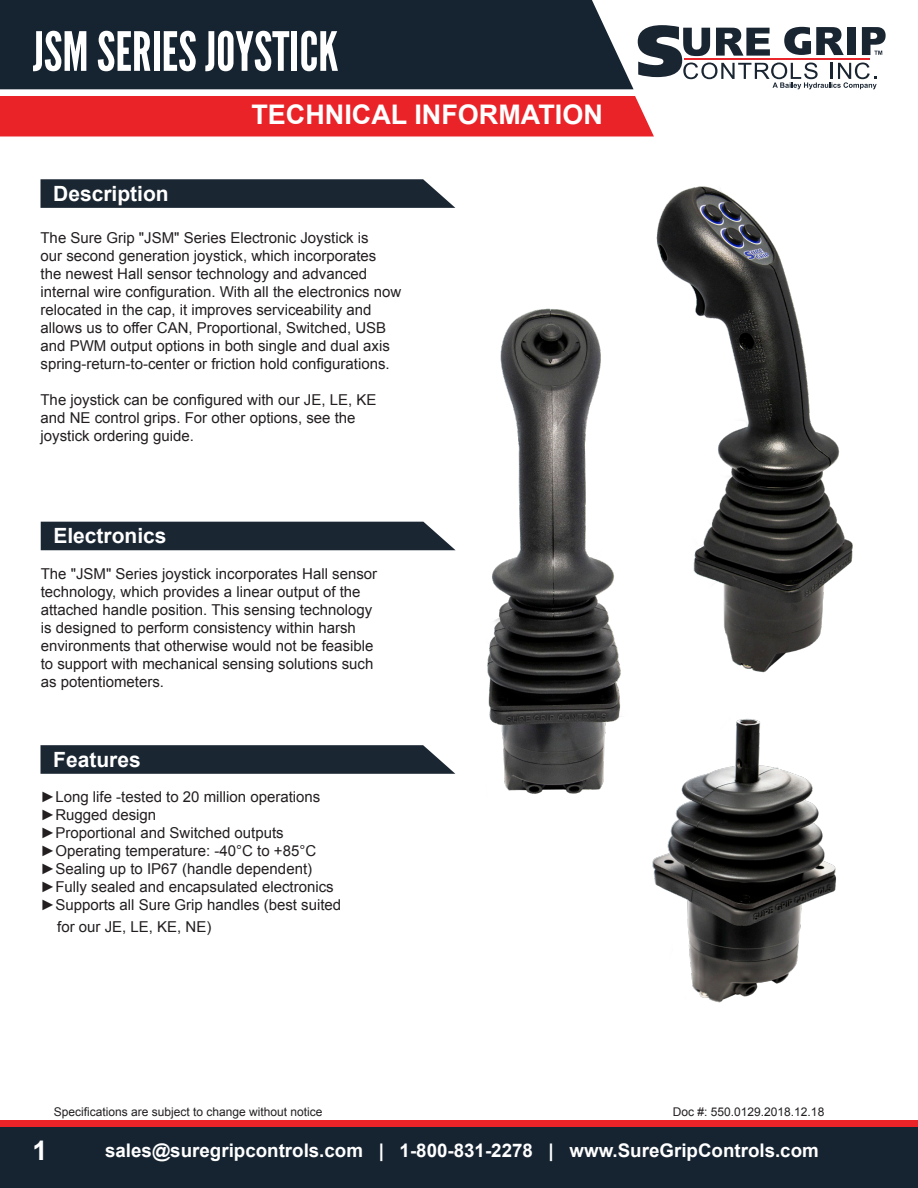
<style>
.page{position:relative;width:918px;height:1188px;background:#fff}
.page>*{position:absolute;margin:0;border:0;box-sizing:border-box;transform-origin:0 0}
.t1{font:72px "League Gothic";color:#fff}
.t2{font:54px "League Gothic";color:#fff}
.t3{font:700 27px "Arial";color:#fff}
.t4{font:700 21px "Arial";color:#fff}
.t5{font:700 18.75px "Arial";color:#fff}
.t6{font:15px/18px "Arial";color:#231f20}
.t7{font:12px "Arial";color:#231f20}
</style>
<div class="page">
<div style="left:0;top:1127px;width:918px;height:61px;background:#162431"></div>
<div style="left:0;top:0;width:634px;height:89px;background:#162431"></div>
<div style="left:0;top:1120px;width:918px;height:7px;background:#ea2329"></div>
<div style="left:0;top:96px;width:654px;height:40px;background:#ea2329"></div>
<svg style="left:638px;top:25px;width:248px;height:64px"></svg>
<img style="left:656px;top:186px;width:197px;height:487px">
<img style="left:487px;top:308px;width:134px;height:486px">
<img style="left:652px;top:719px;width:185px;height:284px">
<svg style="left:40px;top:179px;width:415px;height:29px;background:#26313c"></svg>
<div style="left:41px;top:522px;width:414px;height:28px;background:#1a2632"></div>
<svg style="left:40px;top:745px;width:415px;height:29px;background:#26313c"></svg>
<p class="t1" style="left:68px;top:3px;width:214px">CYLINDERS</p>
<p class="t2" style="left:33px;top:19px;width:307px">JSM SERIES JOYSTICK</p>
<p class="t3" style="left:251px;top:96px;width:353px">TECHNICAL INFORMATION</p>
<p class="t4" style="left:53px;top:180px;width:117px">Description</p>
<p class="t6" style="left:40px;top:229px;width:362px">The Sure Grip "JSM" Series Electronic Joystick is<br>our second generation joystick, which incorporates<br>the newest Hall sensor technology and advanced internal wire configuration. With all the electronics now relocated in the cap, it improves serviceability and allows us to offer CAN, Proportional, Switched, USB and PWM output options in both single and dual axis spring-return-to-center or friction hold configurations.</p>
<p class="t6" style="left:40px;top:391px;width:337px">The joystick can be configured with our JE, LE, KE and NE control grips. For other options, see the</p>
<p class="t6" style="left:40px;top:427px;width:155px">joystick ordering guide.</p>
<p class="t4" style="left:53px;top:522px;width:115px">Electronics</p>
<p class="t6" style="left:41px;top:565px;width:338px">The "JSM" Series joystick incorporates Hall sensor technology, which provides a linear output of the attached handle position. This sensing technology is designed to perform consistency within harsh environments that otherwise would not be feasible to support with mechanical sensing solutions such as potentiometers.</p>
<p class="t4" style="left:53px;top:746px;width:89px">Features</p>
<p class="t6" style="left:40px;top:788px;width:281px">►Long life -tested to 20 million operations</p>
<p class="t6" style="left:40px;top:806px;width:117px">►Rugged design</p>
<p class="t6" style="left:40px;top:824px;width:245px">►Proportional and Switched outputs</p>
<p class="t6" style="left:40px;top:842px;width:277px">►Operating temperature: -40°C to +85°C</p>
<p class="t6" style="left:40px;top:860px;width:273px">►Sealing up to IP67 (handle dependent)</p>
<p class="t6" style="left:40px;top:878px;width:295px">►Fully sealed and encapsulated electronics</p>
<p class="t6" style="left:40px;top:896px;width:302px">►Supports all Sure Grip handles (best suited</p>
<p class="t6" style="left:57px;top:918px;width:156px">for our JE, LE, KE, NE)</p>
<p class="t3" style="left:32px;top:1133px;width:17px">1</p>
<p class="t7" style="left:54px;top:1104px;width:270px">Specifications are subject to change without notice</p>
<p class="t7" style="left:673px;top:1104px;width:153px">Doc #: 550.0129.2018.12.18</p>
<p class="t5" style="left:105px;top:1138px;width:715px">sales@suregripcontrols.com | 1-800-831-2278 | www.SureGripControls.com</p>
</div>
